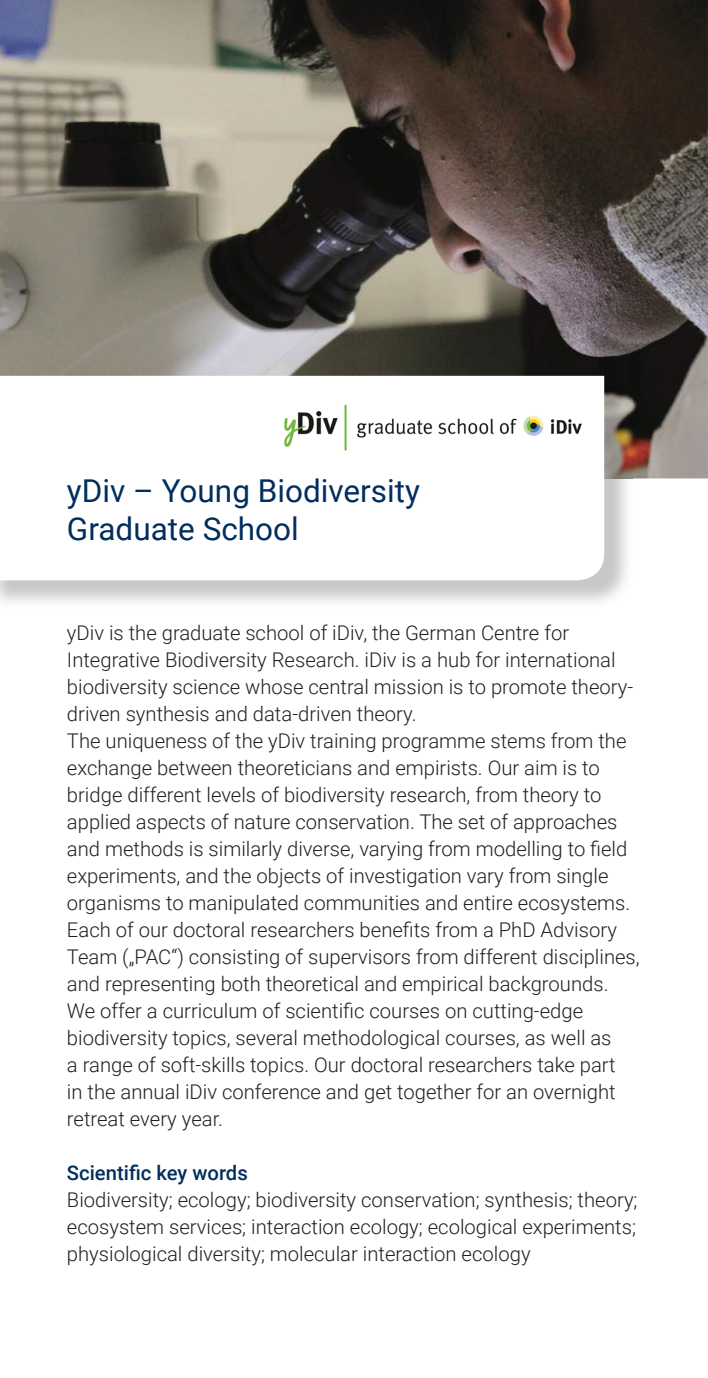
<style>
.page{position:relative;width:708px;height:1378px;background:#fff}
.page>*{position:absolute;margin:0;border:0;box-sizing:border-box;transform-origin:0 0}
.t1{font:31.5px/37.8px "Roboto";color:#002e5e}
.t2{font:300 20.25px/27px "Roboto";color:#231f20}
.t3{font:500 20.25px "Roboto";color:#002e5e}
</style>
<div class="page">
<img style="left:0;top:0;width:708px;height:478px">
<img style="left:0;top:379px;width:632px;height:224px">
<svg style="left:0;top:376px;width:604px;height:204px"></svg>
<img style="left:268px;top:388px;width:330px;height:78px">
<h1 class="t1" style="left:67px;top:471px;width:354px">yDiv – Young Biodiversity<br>Graduate School</h1>
<p class="t2" style="left:67px;top:619px;width:574px">yDiv is the graduate school of iDiv, the German Centre for Integrative Biodiversity Research. iDiv is a hub for international biodiversity science whose central mission is to promote theory&shy;driven synthesis and data-driven theory.<br>The uniqueness of the yDiv training programme stems from the exchange between theoreticians and empirists. Our aim is to bridge different levels of biodiversity research, from theory to applied aspects of nature conservation. The set of approaches and methods is similarly diverse, varying from modelling to field experiments, and the objects of investigation vary from single organisms to manipulated communities and entire ecosystems.<br>Each of our doctoral researchers benefits from a PhD Advisory Team („PAC“) consisting of supervisors from different disciplines, and representing both theoretical and empirical backgrounds.<br>We offer a curriculum of scientific courses on cutting-edge biodiversity topics, several methodological courses, as well as<br>a range of soft-skills topics. Our doctoral researchers take part<br>in the annual iDiv conference and get together for an overnight retreat every year.</p>
<p class="t3" style="left:67px;top:1159px;width:182px">Scientific key words</p>
<p class="t2" style="left:67px;top:1186px;width:572px;text-align:justify">Biodiversity; ecology; biodiversity conservation; synthesis; theory; ecosystem services; interaction ecology; ecological experiments; physiological diversity; molecular interaction ecology</p>
</div>
